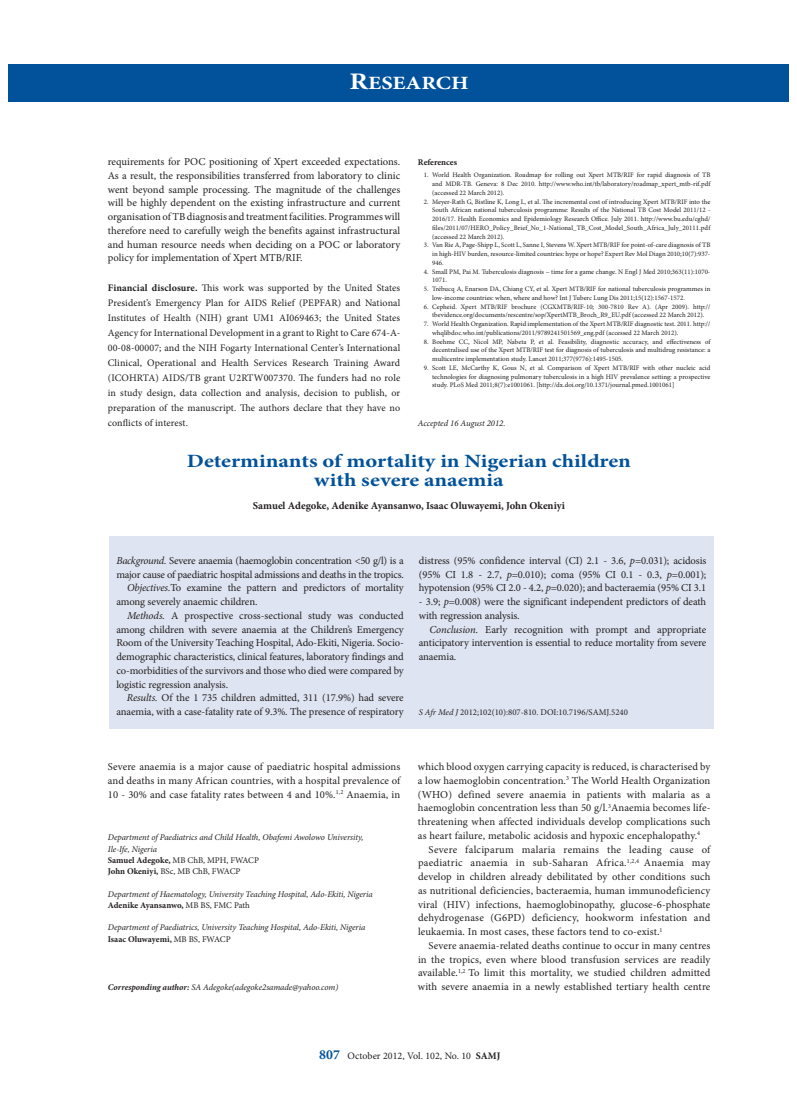
<style>
.page{position:relative;width:797px;height:1105px;background:#fff}
.page>*{position:absolute;margin:0;border:0;box-sizing:border-box;transform-origin:0 0}
.t1{font:700 18.75px/18.8px "Minion Pro";color:#01529a;text-align:center;scale:1.2 1}
.t2{font:700 18.75px "Minion Pro";color:#fff;scale:1.2 1}
.t3{font:10.62px/13.8px "Minion Pro";color:#231f20;text-align:justify}
.t4{font:10.62px "Minion Pro";letter-spacing:-.02em;color:#231f20}
.t5{font:10.62px "Minion Pro";letter-spacing:.025em;color:#231f20}
.t6{font:700 10.62px "Minion Pro";color:#231f20}
.t7{font:10.62px "Minion Pro";letter-spacing:.02em;color:#231f20}
.t8{font:10px/15px "Minion Pro";letter-spacing:.005em;color:#231f20;text-align:justify}
.t9{font:italic 8.75px/11.2px "Minion Pro";letter-spacing:-.005em;color:#231f20}
.t10{font:8.75px "Minion Pro";color:#231f20}
.t11{font:700 8.75px "Minion Pro";letter-spacing:-.005em;color:#231f20}
.t12{font:6.88px/8.8px "Minion Pro";color:#231f20;text-align:justify}
.s1{font-size:23.75px}
.s2{font-weight:700}
.s3{font-style:italic}
.s4{font-weight:700;font-style:normal}
.s5{font-style:normal}
.s6{font-weight:700;font-size:13.75px;color:#01529a}
</style>
<div class="page">
<div style="left:9px;top:64px;width:779px;height:37px;background:#01529a"></div>
<div style="left:109px;top:536px;width:604px;height:193px;background:#dee4f1"></div>
<h1 class="t2" style="left:349px;top:69px;width:101px"><span class="s1">R</span>ESEARCH</h1>
<p class="t3" style="left:108px;top:155px;width:294px">requirements for POC positioning of Xpert exceeded expectations.<br>As a result, the responsibilities transferred from laboratory to clinic went beyond sample processing. The magnitude of the challenges will be highly dependent on the existing infrastructure and current organisation of TB diagnosis and treatment facilities. Programmes will therefore need to carefully weigh the benefits against infrastructural and human resource needs when deciding on a POC or laboratory policy for implementation of Xpert MTB/RIF.</p>
<p class="t8" style="left:108px;top:281px;width:294px"><span class="s2">Financial disclosure.</span> This work was supported by the United States President’s Emergency Plan for AIDS Relief (PEPFAR) and National Institutes of Health (NIH) grant UM1 AI069463; the United States Agency for International Development in a grant to Right to Care 674-A-00-08-00007; and the NIH Fogarty International Center’s International Clinical, Operational and Health Services Research Training Award (ICOHRTA) AIDS/TB grant U2RTW007370. The funders had no role in study design, data collection and analysis, decision to publish, or preparation of the manuscript. The authors declare that they have no conflicts of interest.</p>
<p class="t11" style="left:418px;top:156px;width:41px">References</p>
<p class="t12" style="left:432px;top:171px;width:280px;text-indent:-8px">1. World Health Organization. Roadmap for rolling out Xpert MTB/RIF for rapid diagnosis of TB and MDR-TB. Geneva: 8 Dec 2010. http://www.who.int/tb/laboratory/roadmap_xpert_mtb-rif.pdf (accessed 22 March 2012).</p>
<p class="t12" style="left:432px;top:197px;width:280px;text-indent:-8px">2. Meyer-Rath G, Bistline K, Long L, et al. The incremental cost of introducing Xpert MTB/RIF into the South African national tuberculosis programme: Results of the National TB Cost Model 2011/12 - 2016/17. Health Economics and Epidemiology Research Office. July 2011. http://www.bu.edu/cghd/ files/2011/07/HERO_Policy_Brief_No_1-National_TB_Cost_Model_South_Africa_July_20111.pdf (accessed 22 March 2012).</p>
<p class="t12" style="left:432px;top:241px;width:280px;text-indent:-8px">3. Van Rie A, Page-Shipp L, Scott L, Sanne I, Stevens W. Xpert MTB/RIF for point-of-care diagnosis of TB in high-HIV burden, resource-limited countries: hype or hope? Expert Rev Mol Diagn 2010;10(7):937- 946.</p>
<p class="t12" style="left:432px;top:267px;width:280px;text-indent:-8px">4. Small PM, Pai M. Tuberculosis diagnosis − time for a game change. N Engl J Med 2010;363(11):1070-<br>1071.</p>
<p class="t12" style="left:432px;top:285px;width:280px;text-indent:-8px">5. Trébucq A, Enarson DA, Chiang CY, et al. Xpert MTB/RIF for national tuberculosis programmes in low-income countries: when, where and how? Int J Tuberc Lung Dis 2011;15(12):1567-1572.</p>
<p class="t12" style="left:424px;top:302px;width:288px;text-align:center">6. Cepheid. Xpert MTB/RIF brochure (CGXMTB/RIF-10; 300-7810 Rev A). (Apr 2009). http:// tbevidence.org/documents/rescentre/sop/XpertMTB_Broch_R9_EU.pdf (accessed 22 March 2012).</p>
<p class="t12" style="left:432px;top:320px;width:280px;text-indent:-8px">7. World Health Organization. Rapid implementation of the Xpert MTB/RIF diagnostic test. 2011. http:// whqlibdoc.who.int/publications/2011/9789241501569_eng.pdf (accessed 22 March 2012).</p>
<p class="t12" style="left:432px;top:337px;width:280px;text-indent:-8px">8. Boehme CC, Nicol MP, Nabeta P, et al. Feasibility, diagnostic accuracy, and effectiveness of decentralised use of the Xpert MTB/RIF test for diagnosis of tuberculosis and multidrug resistance: a multicentre implementation study. Lancet 2011;377(9776):1495-1505.</p>
<p class="t12" style="left:432px;top:363px;width:280px;text-indent:-8px">9. Scott LE, McCarthy K, Gous N, et al. Comparison of Xpert MTB/RIF with other nucleic acid technologies for diagnosing pulmonary tuberculosis in a high HIV prevalence setting: a prospective study. PLoS Med 2011;8(7):e1001061. [http://dx.doi.org/10.1371/journal.pmed.1001061]</p>
<p class="t9" style="left:418px;top:418px;width:89px">Accepted 16 August 2012.</p>
<h1 class="t1" style="left:187px;top:452px;width:371px">Determinants of mortality in Nigerian children with severe anaemia</h1>
<p class="t6" style="left:253px;top:498px;width:314px">Samuel Adegoke, Adenike Ayansanwo, Isaac Oluwayemi, John Okeniyi</p>
<p class="t4" style="left:116px;top:553px;width:289px"><span class="s3">Background.</span> Severe anaemia (haemoglobin concentration &lt;50 g/l) is a</p>
<p class="t4" style="left:116px;top:567px;width:289px">major cause of paediatric hospital admissions and deaths in the tropics.</p>
<p class="t3" style="left:127px;top:581px;width:278px"><span class="s3">Objectives.</span>To examine the pattern and predictors of mortality</p>
<p class="t3" style="left:116px;top:595px;width:143px">among severely anaemic children.</p>
<p class="t3" style="left:127px;top:609px;width:278px"><span class="s3">Methods.</span> A prospective cross-sectional study was conducted</p>
<p class="t3" style="left:116px;top:622px;width:289px">among children with severe anaemia at the Children’s Emergency</p>
<p class="t3" style="left:116px;top:636px;width:289px">Room of the University Teaching Hospital, Ado-Ekiti, Nigeria. Socio-</p>
<p class="t3" style="left:116px;top:650px;width:289px">demographic characteristics, clinical features, laboratory findings and</p>
<p class="t3" style="left:116px;top:664px;width:289px">co-morbidities of the survivors and those who died were compared by</p>
<p class="t3" style="left:116px;top:677px;width:113px">logistic regression analysis.</p>
<p class="t3" style="left:127px;top:691px;width:278px"><span class="s3">Results.</span> Of the 1 735 children admitted, 311 (17.9%) had severe</p>
<p class="t3" style="left:116px;top:705px;width:289px">anaemia, with a case-fatality rate of 9.3%. The presence of respiratory</p>
<p class="t3" style="left:419px;top:554px;width:289px">distress (95% confidence interval (CI) 2.1 - 3.6, <span class="s3">p</span>=0.031); acidosis (95% CI 1.8 - 2.7, <span class="s3">p</span>=0.010); coma (95% CI 0.1 - 0.3, <span class="s3">p</span>=0.001); hypotension (95% CI 2.0 - 4.2, <span class="s3">p</span>=0.020); and bacteraemia (95% CI 3.1</p>
<p class="t3" style="left:419px;top:595px;width:289px">- 3.9; <span class="s3">p</span>=0.008) were the significant independent predictors of death with regression analysis.</p>
<p class="t3" style="left:419px;top:622px;width:289px;text-indent:11px"><span class="s3">Conclusion.</span> Early recognition with prompt and appropriate anticipatory intervention is essential to reduce mortality from severe anaemia.</p>
<p class="t10" style="left:419px;top:706px;width:210px"><span class="s3">S Afr Med J</span> 2012;102(10):807-810. DOI:10.7196/SAMJ.5240</p>
<p class="t3" style="left:108px;top:760px;width:294px">Severe anaemia is a major cause of paediatric hospital admissions and deaths in many African countries, with a hospital prevalence of 10 - 30% and case fatality rates between 4 and 10%.<sup>1,2</sup> Anaemia, in</p>
<p class="t3" style="left:418px;top:760px;width:294px">which blood oxygen carrying capacity is reduced, is characterised by</p>
<p class="t3" style="left:418px;top:774px;width:294px">a low haemoglobin concentration.<sup>3</sup> The World Health Organization</p>
<p class="t3" style="left:418px;top:787px;width:294px">(WHO) defined severe anaemia in patients with malaria as a</p>
<p class="t3" style="left:418px;top:801px;width:294px">haemoglobin concentration less than 50 g/l.<sup>3</sup>Anaemia becomes life-</p>
<p class="t3" style="left:418px;top:815px;width:294px">threatening when affected individuals develop complications such</p>
<p class="t3" style="left:418px;top:829px;width:284px">as heart failure, metabolic acidosis and hypoxic encephalopathy.<sup>4</sup></p>
<p class="t5" style="left:428px;top:842px;width:283px">Severe falciparum malaria remains the leading cause of</p>
<p class="t5" style="left:418px;top:856px;width:294px">paediatric anaemia in sub-Saharan Africa.<sup>1,2,4</sup> Anaemia may</p>
<p class="t3" style="left:418px;top:870px;width:294px">develop in children already debilitated by other conditions such</p>
<p class="t3" style="left:418px;top:884px;width:294px">as nutritional deficiencies, bacteraemia, human immunodeficiency</p>
<p class="t3" style="left:418px;top:897px;width:294px">viral (HIV) infections, haemoglobinopathy, glucose-6-phosphate</p>
<p class="t7" style="left:418px;top:911px;width:294px">dehydrogenase (G6PD) deficiency, hookworm infestation and</p>
<p class="t3" style="left:418px;top:925px;width:246px">leukaemia. In most cases, these factors tend to co-exist.<sup>1</sup></p>
<p class="t3" style="left:428px;top:939px;width:283px">Severe anaemia-related deaths continue to occur in many centres</p>
<p class="t3" style="left:418px;top:952px;width:294px">in the tropics, even where blood transfusion services are readily</p>
<p class="t3" style="left:418px;top:966px;width:294px">available.<sup>1,2</sup> To limit this mortality, we studied children admitted</p>
<p class="t3" style="left:418px;top:980px;width:294px">with severe anaemia in a newly established tertiary health centre</p>
<p class="t9" style="left:108px;top:832px;width:257px">Department of Paediatrics and Child Health, Obafemi Awolowo University, Ile-Ife, Nigeria<br><span class="s4">Samuel Adegoke,</span> <span class="s5">MB ChB, MPH, FWACP<br></span><span class="s4">John Okeniyi,</span> <span class="s5">BSc, MB ChB, FWACP</span></p>
<p class="t9" style="left:108px;top:888px;width:266px">Department of Haematology, University Teaching Hospital, Ado-Ekiti, Nigeria<br><span class="s4">Adenike Ayansanwo,</span> <span class="s5">MB BS, FMC Path</span></p>
<p class="t9" style="left:108px;top:922px;width:259px">Department of Paediatrics, University Teaching Hospital, Ado-Ekiti, Nigeria<br><span class="s4">Isaac Oluwayemi,</span> <span class="s5">MB BS, FWACP</span></p>
<p class="t9" style="left:108px;top:981px;width:232px"><span class="s2">Corresponding author:</span> SA Adegoke(adegoke2samade@yahoo.com)</p>
<p class="t8" style="left:319px;top:1048px;width:183px"><span class="s6">807</span> October 2012, Vol. 102, No. 10 <span class="s2">SAMJ</span></p>
</div>
